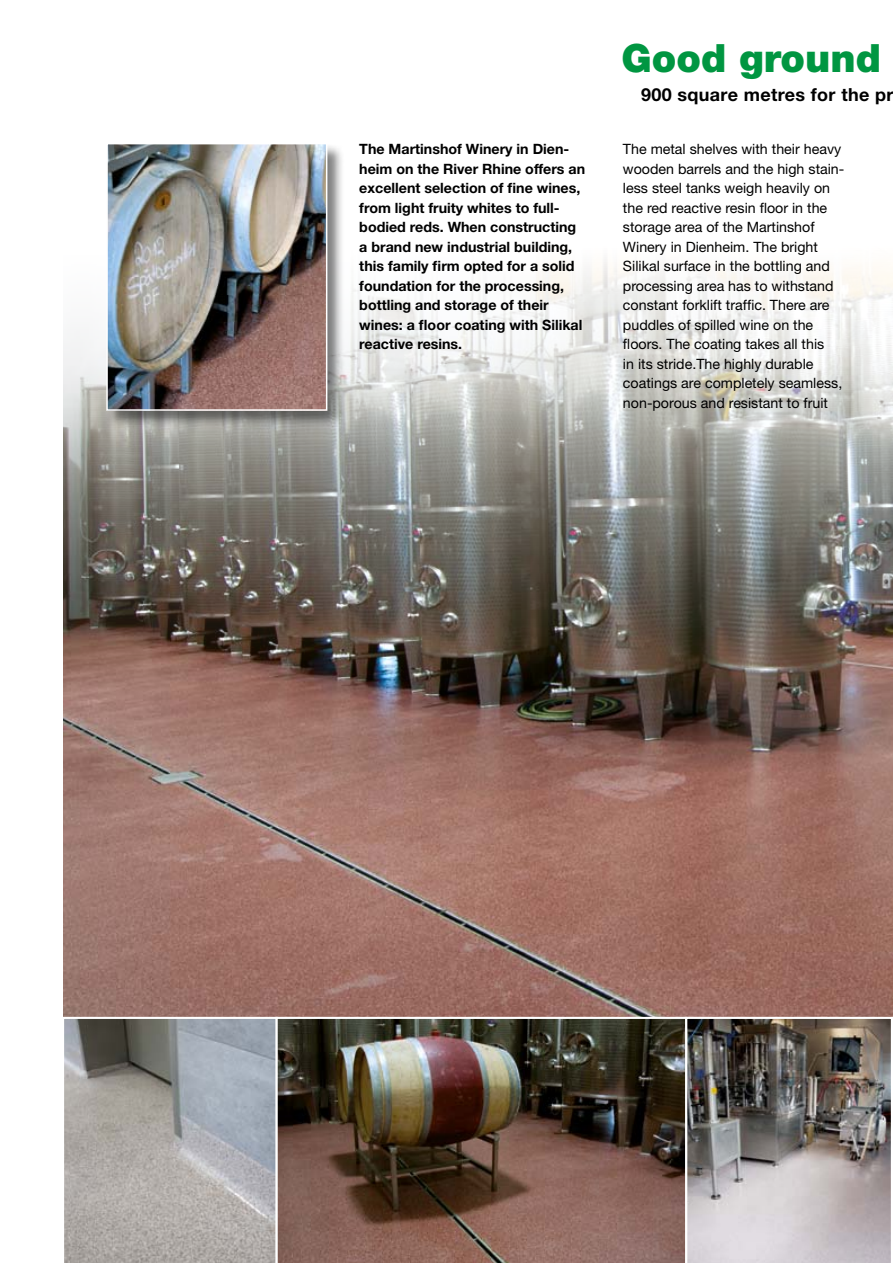
<style>
.page{position:relative;width:893px;height:1263px;background:#fff}
.page>*{position:absolute;margin:0;border:0;box-sizing:border-box;transform-origin:0 0}
.t1{font:900 39px "Helvetica Neue";color:#009641}
.t2{font:700 18px "Helvetica Neue";letter-spacing:.02em;color:#000}
.t3{font:14.25px/19.5px "Helvetica Neue";color:#000}
.t4{font:700 14.25px/19.5px "Helvetica Neue";color:#000}
</style>
<div class="page">
<img style="left:64px;top:706px;width:829px;height:311px">
<img style="left:64px;top:259px;width:829px;height:447px">
<div style="left:106px;top:142px;width:239px;height:287px;background:#000;opacity:.5"></div>
<img style="left:109px;top:146px;width:215px;height:262px">
<div style="left:106px;top:143px;width:221px;height:268px;border:2px solid #fff"></div>
<svg style="left:64px;top:1018px;width:212px;height:245px;background:#a3a2a2"></svg>
<img style="left:277px;top:1018px;width:408px;height:245px">
<img style="left:685px;top:1018px;width:206px;height:245px">
<h1 class="t1" style="left:622px;top:35px;width:261px">Good ground</h1>
<p class="t2" style="left:641px;top:84px;width:254px">900 square metres for the pr</p>
<p class="t4" style="left:359px;top:139px;width:227px">The Martinshof Winery in Dien&shy;heim on the River Rhine offers an excellent selection of fine wines, from light fruity whites to full&shy;bodied reds. When constructing a brand new industrial building, this family firm opted for a solid foundation for the processing, bottling and storage of their wines: a floor coating with Silikal reactive resins.</p>
<p class="t3" style="left:623px;top:139px;width:223px">The metal shelves with their heavy wooden barrels and the high stain&shy;less steel tanks weigh heavily on the red reactive resin floor in the storage area of the Martinshof Winery in Dienheim. The bright Silikal surface in the bottling and processing area has to withstand constant forklift traffic. There are puddles of spilled wine on the floors. The coating takes all this<br>in its stride.The highly durable coatings are completely seamless, non-porous and resistant to fruit</p>
</div>
